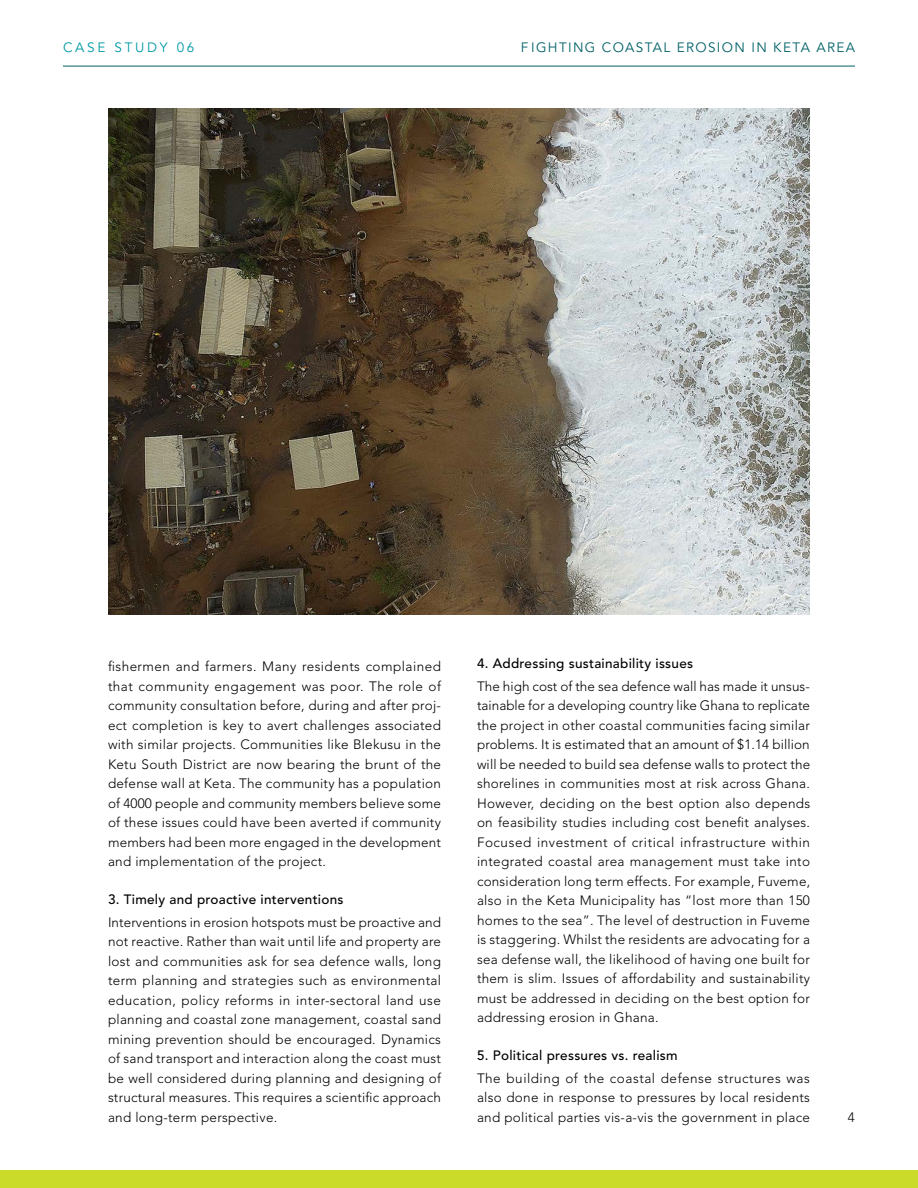
<style>
.page{position:relative;width:918px;height:1188px;background:#fff}
.page>*{position:absolute;margin:0;border:0;box-sizing:border-box;transform-origin:0 0}
.t1{font:300 13.5px/19.5px "Avenir LT Std";letter-spacing:.02em;color:#000;text-align:justify}
.t2{font:500 13.5px "Avenir LT Std";letter-spacing:.02em;color:#000}
.t3{font:13.5px "Avenir LT Std";letter-spacing:.1em;color:#006168}
.t4{font:13.5px "Avenir LT Std";letter-spacing:.2em;color:#009aa5}
</style>
<div class="page">
<div style="left:0;top:1170px;width:918px;height:18px;background:#cbdb2a"></div>
<hr style="left:63px;top:66px;width:792px;height:1px;background:#006168">
<img style="left:108px;top:108px;width:702px;height:507px">
<p class="t4" style="left:63px;top:40px;width:133px">CASE STUDY 06</p>
<p class="t3" style="left:521px;top:40px;width:336px">FIGHTING COASTAL EROSION IN KETA AREA</p>
<p class="t1" style="left:108px;top:657px;width:335px">fishermen and farmers. Many residents complained that community engagement was poor. The role of community consultation before, during and after proj&shy;ect completion is key to avert challenges associated with similar projects. Communities like Blekusu in the Ketu South District are now bearing the brunt of the defense wall at Keta. The community has a population of 4000 people and community members believe some of these issues could have been averted if community members had been more engaged in the development and implementation of the project.</p>
<p class="t2" style="left:108px;top:892px;width:237px">3. Timely and proactive interventions</p>
<p class="t1" style="left:108px;top:913px;width:335px">Interventions in erosion hotspots must be proactive and not reactive. Rather than wait until life and property are lost and communities ask for sea defence walls, long term planning and strategies such as environmental education, policy reforms in inter-sectoral land use planning and coastal zone management, coastal sand mining prevention should be encouraged. Dynamics of sand transport and interaction along the coast must be well considered during planning and designing of structural measures. This requires a scientific approach and long-term perspective.</p>
<p class="t2" style="left:477px;top:656px;width:218px">4. Addressing sustainability issues</p>
<p class="t1" style="left:477px;top:676px;width:335px">The high cost of the sea defence wall has made it unsus&shy;tainable for a developing country like Ghana to replicate the project in other coastal communities facing similar problems. It is estimated that an amount of $1.14 billion will be needed to build sea defense walls to protect the shorelines in communities most at risk across Ghana.<br>However, deciding on the best option also depends on feasibility studies including cost benefit analyses.<br>Focused investment of critical infrastructure within integrated coastal area management must take into consideration long term effects. For example, Fuveme, also in the Keta Municipality has “lost more than 150 homes to the sea”. The level of destruction in Fuveme is staggering. Whilst the residents are advocating for a sea defense wall, the likelihood of having one built for them is slim. Issues of affordability and sustainability must be addressed in deciding on the best option for addressing erosion in Ghana.</p>
<p class="t2" style="left:477px;top:1048px;width:202px">5. Political pressures vs. realism</p>
<p class="t1" style="left:477px;top:1068px;width:335px">The building of the coastal defense structures was also done in response to pressures by local residents and political parties vis-a-vis the government in place</p>
<p class="t1" style="left:848px;top:1108px;width:9px">4</p>
</div>
